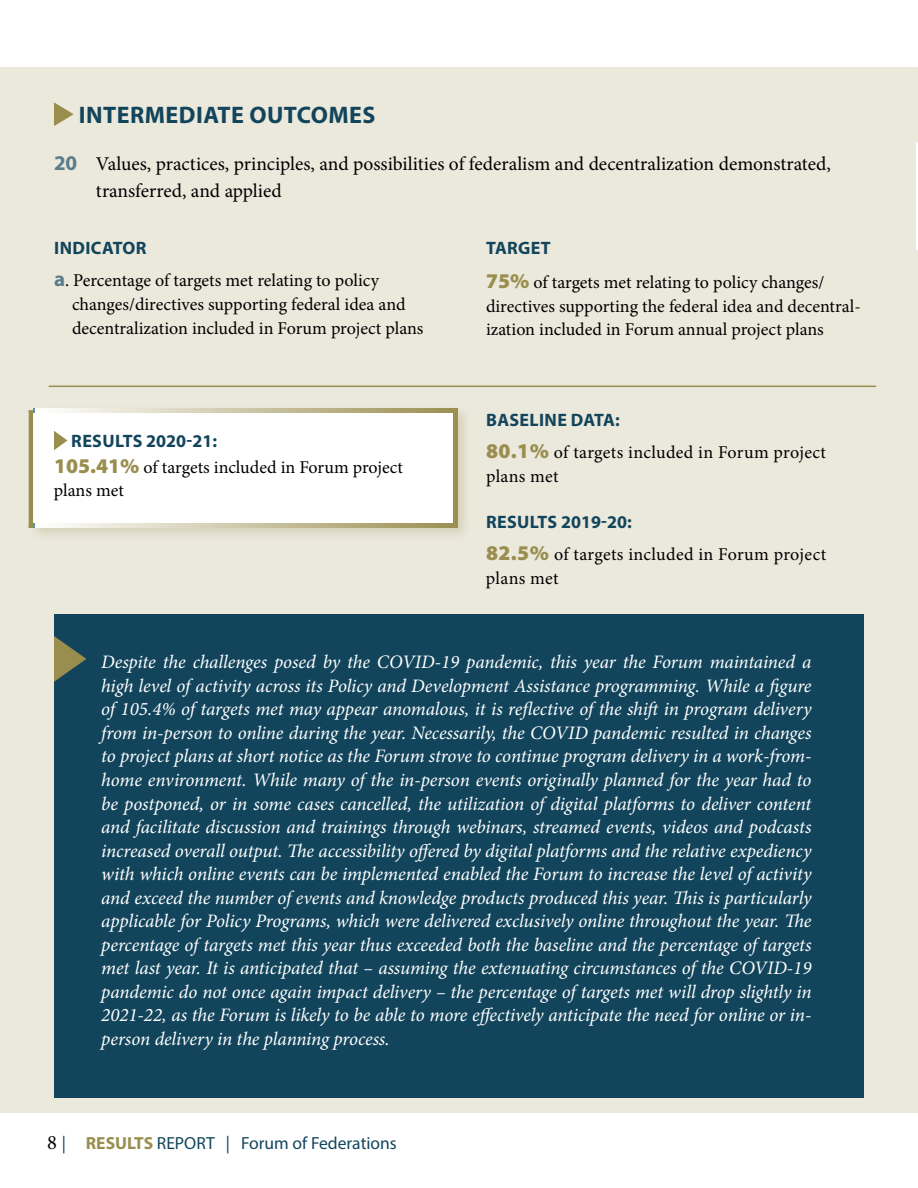
<style>
.page{position:relative;width:918px;height:1188px;background:#fff}
.page>*{position:absolute;margin:0;border:0;box-sizing:border-box;transform-origin:0 0}
.t1{font:700 24px "Myriad Pro";letter-spacing:.02em;color:#12455c}
.t2{font:19.5px/27px "Minion Pro";color:#000}
.t3{font:italic 19.05px/23.5px "Minion Pro";letter-spacing:-.01em;color:#fff;text-align:justify}
.t4{font:18px/23.5px "Minion Pro";color:#000}
.t5{font:700 18px "Myriad Pro";letter-spacing:.02em;color:#12455c}
.t6{font:17.55px "Myriad Pro";color:#12455c}
.s1{font-family:"Myriad Pro";font-weight:700;font-size:21px;color:#597d8d}
.s2{font-family:"Myriad Pro";font-weight:900;font-size:21px;color:#9a8e4f}
.s3{font-family:"Minion Pro";font-size:20.55px;color:#000}
.s4{font-weight:700;color:#9a8e4f}
</style>
<div class="page">
<div style="left:0;top:67px;width:918px;height:1045px;background:#ebe8dc"></div>
<div style="left:30px;top:405px;width:441px;height:136px;background:#9a8e4f;opacity:.24"></div>
<svg style="left:33px;top:408px;width:425px;height:120px"></svg>
<div style="left:29px;top:413px;width:424px;height:109px;background:#fff"></div>
<hr style="left:29px;top:410px;width:4px;height:118px;background:#9a8e4f">
<svg style="left:54px;top:102px;width:20px;height:24px"></svg>
<svg style="left:54px;top:431px;width:14px;height:19px"></svg>
<div style="left:54px;top:614px;width:810px;height:484px;background:#12455c"></div>
<svg style="left:54px;top:636px;width:32px;height:46px"></svg>
<hr style="left:49px;top:386px;width:827px;height:1px;background:#9a8e4f">
<svg style="left:917px;top:143px;width:1px;height:107px"></svg>
<p class="t1" style="left:79px;top:99px;width:298px">INTERMEDIATE OUTCOMES</p>
<p class="t2" style="left:96px;top:151px;width:736px;text-indent:-42px"><span class="s1">20</span> Values, practices, principles, and possibilities of federalism and decentralization demonstrated, transferred, and applied</p>
<p class="t5" style="left:54px;top:236px;width:94px">INDICATOR</p>
<p class="t4" style="left:72px;top:269px;width:353px;text-indent:-18px"><span class="s1">a</span>. Percentage of targets met relating to policy changes/directives supporting federal idea and decentralization included in Forum project plans</p>
<p class="t5" style="left:486px;top:236px;width:66px">TARGET</p>
<p class="t4" style="left:486px;top:271px;width:376px"><span class="s2">75%</span> of targets met relating to policy changes/ directives supporting the federal idea and decentral&shy;ization included in Forum annual project plans</p>
<p class="t5" style="left:71px;top:429px;width:147px">RESULTS 2020-21:</p>
<p class="t4" style="left:54px;top:455px;width:351px"><span class="s2">105.41%</span> of targets included in Forum project plans met</p>
<p class="t5" style="left:486px;top:408px;width:135px">BASELINE DATA:</p>
<p class="t4" style="left:486px;top:441px;width:342px"><span class="s2">80.1%</span> of targets included in Forum project plans met</p>
<p class="t5" style="left:486px;top:510px;width:147px">RESULTS 2019-20:</p>
<p class="t4" style="left:486px;top:543px;width:342px"><span class="s2">82.5%</span> of targets included in Forum project plans met</p>
<p class="t3" style="left:101px;top:650px;width:712px">Despite the challenges posed by the COVID-19 pandemic, this year the Forum maintained a high level of activity across its Policy and Development Assistance programming. While a figure of 105.4% of targets met may appear anomalous, it is reflective of the shift in program delivery from in-person to online during the year. Necessarily, the COVID pandemic resulted in changes to project plans at short notice as the Forum strove to continue program delivery in a work-from&shy;home environment. While many of the in-person events originally planned for the year had to be postponed, or in some cases cancelled, the utilization of digital platforms to deliver content and facilitate discussion and trainings through webinars, streamed events, videos and podcasts increased overall output. The accessibility offered by digital platforms and the relative expediency with which online events can be implemented enabled the Forum to increase the level of activity and exceed the number of events and knowledge products produced this year. This is particularly applicable for Policy Programs, which were delivered exclusively online throughout the year. The percentage of targets met this year thus exceeded both the baseline and the percentage of targets met last year. It is anticipated that – assuming the extenuating circumstances of the COVID-19 pandemic do not once again impact delivery – the percentage of targets met will drop slightly in 2021-22, as the Forum is likely to be able to more effectively anticipate the need for online or in&shy;person delivery in the planning process.</p>
<p class="t6" style="left:47px;top:1133px;width:351px"><span class="s3">8</span> | <span class="s4">RESULTS</span> REPORT | Forum of Federations</p>
</div>
